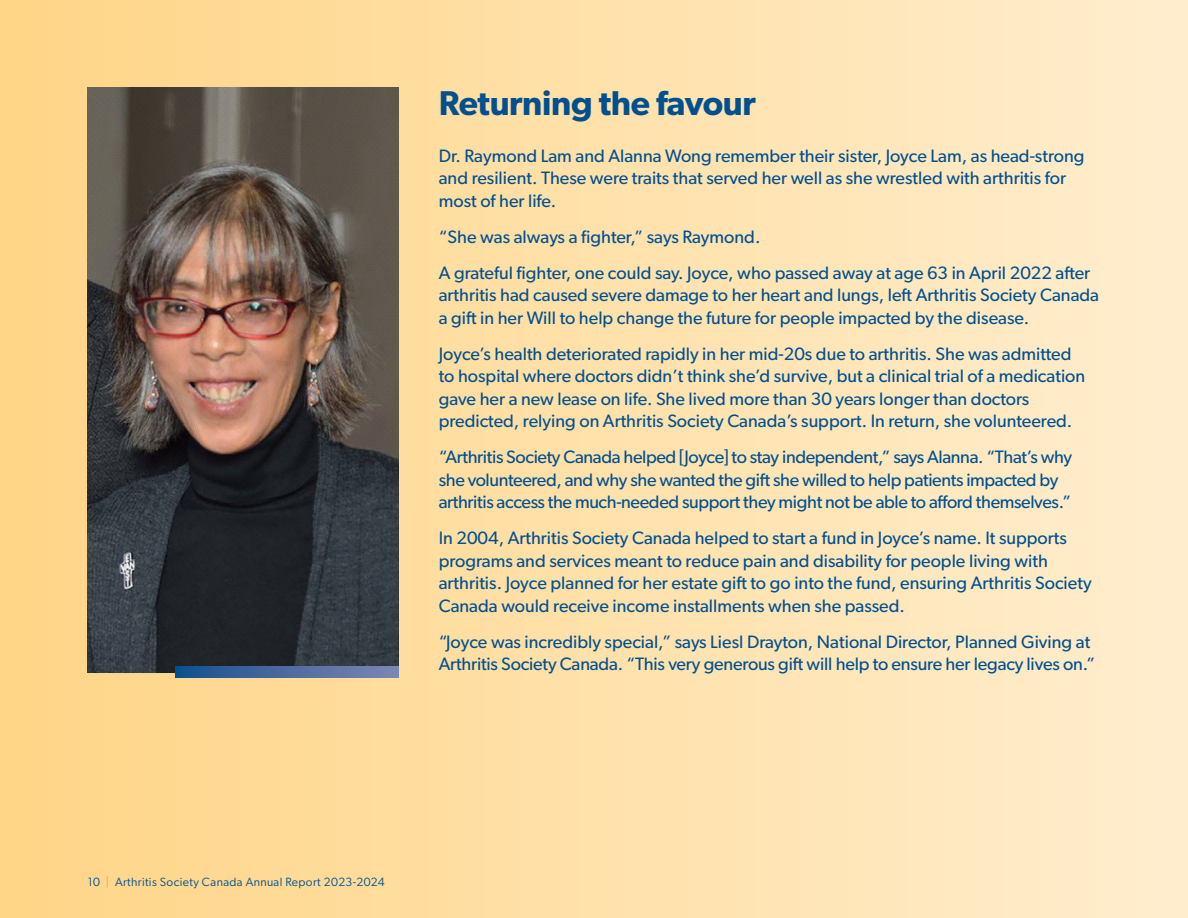
<style>
.page{position:relative;width:1188px;height:918px;background:#fff}
.page>*{position:absolute;margin:0;border:0;box-sizing:border-box;transform-origin:0 0}
.t1{font:600 34.5px "Gibson";letter-spacing:-.01em;color:#00508f}
.t2{font:18px/22.5px "Gibson";color:#00508f}
.t3{font:18px/22.5px "Gibson";letter-spacing:-.02em;color:#00508f}
.t4{font:12px "Gibson";letter-spacing:.03em;color:#00508f}
.s1{color:#f89a34}
</style>
<div class="page">
<div style="left:0;top:0;width:1188px;height:918px;background:linear-gradient(to right,#fed486,#ffedce)"></div>
<img style="left:88px;top:88px;width:310px;height:584px">
<svg style="left:176px;top:667px;width:222px;height:11px;background:#4a6ba0"></svg>
<h1 class="t1" style="left:439px;top:83px;width:319px">Returning the favour</h1>
<p class="t2" style="left:439px;top:144px;width:647px">Dr. Raymond Lam and Alanna Wong remember their sister, Joyce Lam, as head-strong and resilient. These were traits that served her well as she wrestled with arthritis for most of her life.</p>
<p class="t2" style="left:439px;top:218px;width:653px;line-height:36px">“She was always a fighter,” says Raymond.<br>A grateful fighter, one could say. Joyce, who passed away at age 63 in April 2022 after</p>
<p class="t2" style="left:439px;top:283px;width:662px">arthritis had caused severe damage to her heart and lungs, left Arthritis Society Canada a gift in her Will to help change the future for people impacted by the disease.</p>
<p class="t2" style="left:439px;top:342px;width:648px">Joyce’s health deteriorated rapidly in her mid-20s due to arthritis. She was admitted to hospital where doctors didn’t think she’d survive, but a clinical trial of a medication gave her a new lease on life. She lived more than 30 years longer than doctors predicted, relying on Arthritis Society Canada’s support. In return, she volunteered.</p>
<p class="t3" style="left:439px;top:445px;width:635px">“Arthritis Society Canada helped [Joyce] to stay independent,” says Alanna. “That’s why she volunteered, and why she wanted the gift she willed to help patients impacted by arthritis access the much-needed support they might not be able to afford themselves.”</p>
<p class="t2" style="left:439px;top:526px;width:654px">In 2004, Arthritis Society Canada helped to start a fund in Joyce’s name. It supports programs and services meant to reduce pain and disability for people living with arthritis. Joyce planned for her estate gift to go into the fund, ensuring Arthritis Society Canada would receive income installments when she passed.</p>
<p class="t2" style="left:439px;top:630px;width:658px">“Joyce was incredibly special,” says Liesl Drayton, National Director, Planned Giving at<br>Arthritis Society Canada. “This very generous gift will help to ensure her legacy lives on.”</p>
<p class="t4" style="left:88px;top:875px;width:299px">10 <span class="s1">|</span> Arthritis Society Canada Annual Report 2023-2024</p>
</div>
